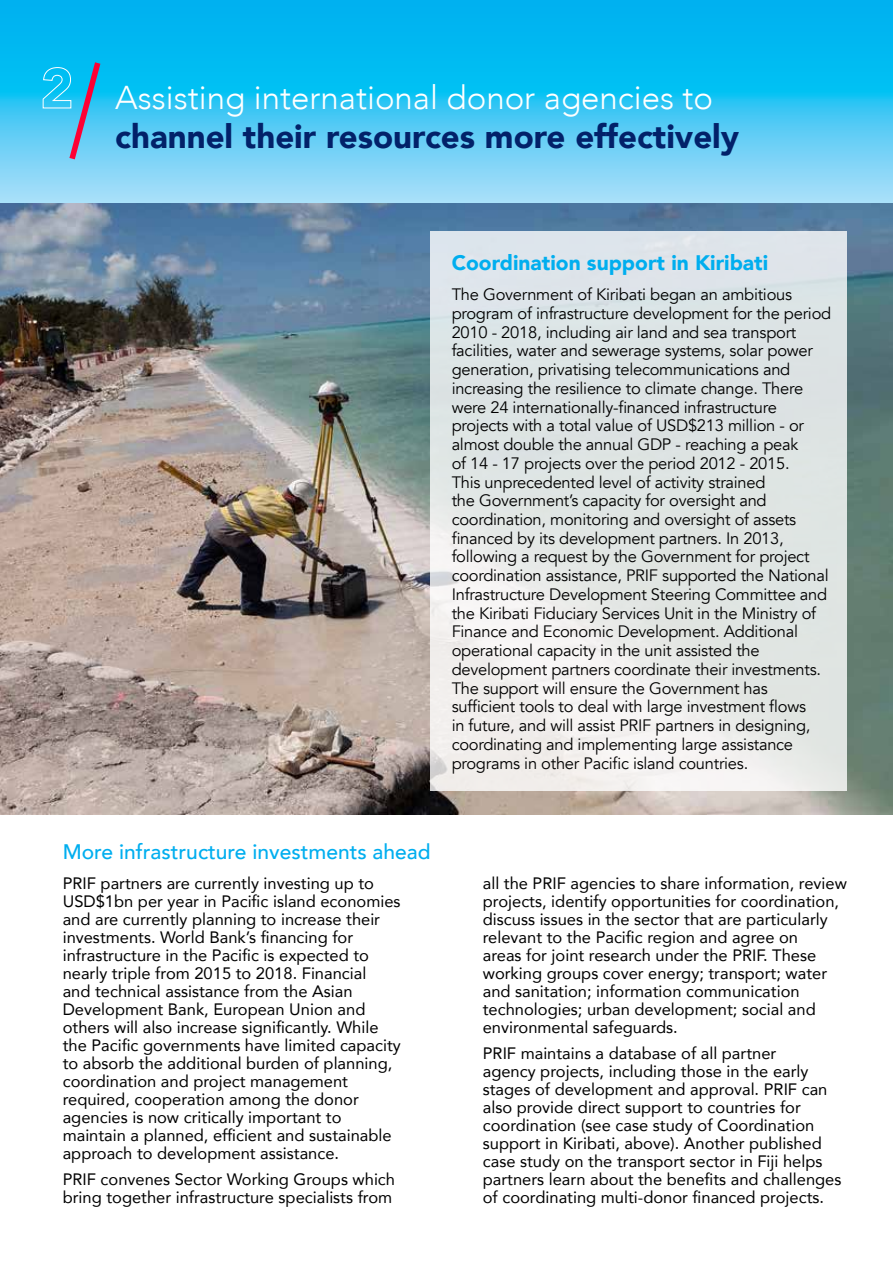
<style>
.page{position:relative;width:893px;height:1263px;background:#fff}
.page>*{position:absolute;margin:0;border:0;box-sizing:border-box;transform-origin:0 0}
.t1{font:300 33px "Avenir";color:#fff}
.t2{font:900 33px "Avenir";color:#022169}
.t3{font:500 21px "Avenir";color:#00aeef}
.t4{font:900 21px "Avenir";color:#00aeef}
.t5{font:16.5px/18px "Avenir";color:#000}
.t6{font:16.5px/18.8px "Avenir";letter-spacing:-.015em;color:#000}
</style>
<div class="page">
<svg style="left:0;top:0;width:893px;height:203px;background:#3ac5f4"></svg>
<img style="left:0;top:203px;width:893px;height:611px">
<svg style="left:430px;top:231px;width:417px;height:559px;background:#e3e7e7"></svg>
<svg style="left:42px;top:62px;width:58px;height:97px;background:#51b5e1"></svg>
<h1 class="t1" style="left:115px;top:78px;width:599px">Assisting international donor agencies to</h1>
<h1 class="t2" style="left:115px;top:108px;width:625px">channel their resources more effectively</h1>
<p class="t4" style="left:452px;top:244px;width:318px">Coordination support in Kiribati</p>
<p class="t6" style="left:452px;top:285px;width:381px">The Government of Kiribati began an ambitious program of infrastructure development for the period 2010 - 2018, including air land and sea transport facilities, water and sewerage systems, solar power generation, privatising telecommunications and increasing the resilience to climate change. There were 24 internationally-financed infrastructure projects with a total value of USD$213 million - or almost double the annual GDP - reaching a peak<br>of 14 - 17 projects over the period 2012 - 2015.<br>This unprecedented level of activity strained<br>the Government’s capacity for oversight and coordination, monitoring and oversight of assets financed by its development partners. In 2013, following a request by the Government for project coordination assistance, PRIF supported the National Infrastructure Development Steering Committee and the Kiribati Fiduciary Services Unit in the Ministry of Finance and Economic Development. Additional operational capacity in the unit assisted the development partners coordinate their investments.<br>The support will ensure the Government has sufficient tools to deal with large investment flows<br>in future, and will assist PRIF partners in designing, coordinating and implementing large assistance programs in other Pacific island countries.</p>
<p class="t3" style="left:63px;top:833px;width:369px">More infrastructure investments ahead</p>
<p class="t5" style="left:63px;top:873px;width:340px">PRIF partners are currently investing up to USD$1bn per year in Pacific island economies and are currently planning to increase their investments. World Bank’s financing for infrastructure in the Pacific is expected to nearly triple from 2015 to 2018. Financial<br>and technical assistance from the Asian Development Bank, European Union and others will also increase significantly. While the Pacific governments have limited capacity to absorb the additional burden of planning, coordination and project management required, cooperation among the donor agencies is now critically important to maintain a planned, efficient and sustainable approach to development assistance.</p>
<p class="t5" style="left:63px;top:1170px;width:334px">PRIF convenes Sector Working Groups which bring together infrastructure specialists from</p>
<p class="t5" style="left:483px;top:873px;width:366px">all the PRIF agencies to share information, review projects, identify opportunities for coordination, discuss issues in the sector that are particularly relevant to the Pacific region and agree on<br>areas for joint research under the PRIF. These working groups cover energy; transport; water and sanitation; information communication technologies; urban development; social and environmental safeguards.</p>
<p class="t5" style="left:483px;top:1044px;width:360px">PRIF maintains a database of all partner<br>agency projects, including those in the early stages of development and approval. PRIF can also provide direct support to countries for coordination (see case study of Coordination support in Kiribati, above). Another published case study on the transport sector in Fiji helps partners learn about the benefits and challenges of coordinating multi-donor financed projects.</p>
</div>
